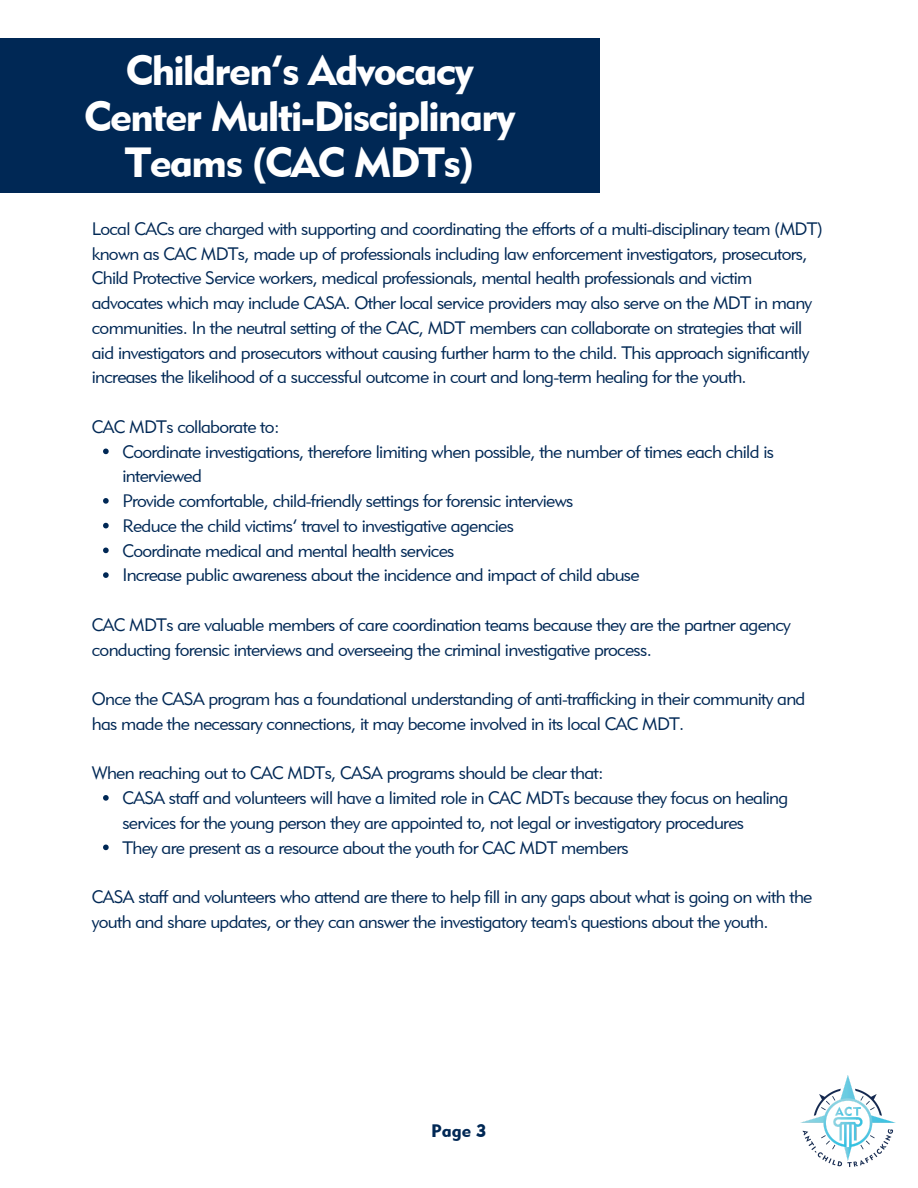
<style>
.page{position:relative;width:918px;height:1188px;background:#fff}
.page>*{position:absolute;margin:0;border:0;box-sizing:border-box;transform-origin:0 0}
.t1{font:42px/46.2px "Geometric 415 BT Black A";letter-spacing:-.035em;color:#fff;text-align:center}
.t2{font:18px/24.8px "Geometric 415 BT Lite A";letter-spacing:-.035em;color:#002855}
.t3{font:18px "Geometric 415 BT Black A";color:#002855}
</style>
<div class="page">
<div style="left:0;top:39px;width:599px;height:154px;background:#002855"></div>
<svg style="left:103px;top:449px;width:6px;height:5px"></svg>
<svg style="left:103px;top:498px;width:6px;height:6px"></svg>
<svg style="left:103px;top:523px;width:6px;height:5px"></svg>
<svg style="left:103px;top:548px;width:6px;height:5px"></svg>
<svg style="left:103px;top:572px;width:6px;height:6px"></svg>
<svg style="left:103px;top:795px;width:6px;height:6px"></svg>
<svg style="left:103px;top:845px;width:6px;height:5px"></svg>
<img style="left:800px;top:1075px;width:96px;height:93px">
<p class="t1" style="left:84px;top:46px;width:433px">Children’s Advocacy<br>Center Multi-Disciplinary<br>Teams (CAC MDTs)</p>
<h1 class="t2" style="left:92px;top:216px;width:732px">Local CACs are charged with supporting and coordinating the efforts of a multi-disciplinary team (MDT) known as CAC MDTs, made up of professionals including law enforcement investigators, prosecutors, Child Protective Service workers, medical professionals, mental health professionals and victim advocates which may include CASA. Other local service providers may also serve on the MDT in many communities. In the neutral setting of the CAC, MDT members can collaborate on strategies that will aid investigators and prosecutors without causing further harm to the child. This approach significantly increases the likelihood of a successful outcome in court and long-term healing for the youth.</h1>
<p class="t2" style="left:92px;top:414px;width:189px">CAC MDTs collaborate to:</p>
<p class="t2" style="left:122px;top:439px;width:653px">Coordinate investigations, therefore limiting when possible, the number of times each child is interviewed</p>
<p class="t2" style="left:122px;top:488px;width:453px">Provide comfortable, child-friendly settings for forensic interviews</p>
<p class="t2" style="left:122px;top:513px;width:393px">Reduce the child victims’ travel to investigative agencies</p>
<p class="t2" style="left:122px;top:538px;width:333px">Coordinate medical and mental health services</p>
<p class="t2" style="left:122px;top:562px;width:519px">Increase public awareness about the incidence and impact of child abuse</p>
<p class="t2" style="left:92px;top:612px;width:701px">CAC MDTs are valuable members of care coordination teams because they are the partner agency conducting forensic interviews and overseeing the criminal investigative process.</p>
<p class="t2" style="left:92px;top:686px;width:715px">Once the CASA program has a foundational understanding of anti-trafficking in their community and has made the necessary connections, it may become involved in its local CAC MDT.</p>
<p class="t2" style="left:92px;top:760px;width:513px">When reaching out to CAC MDTs, CASA programs should be clear that:</p>
<p class="t2" style="left:122px;top:785px;width:668px">CASA staff and volunteers will have a limited role in CAC MDTs because they focus on healing services for the young person they are appointed to, not legal or investigatory procedures</p>
<p class="t2" style="left:122px;top:835px;width:508px">They are present as a resource about the youth for CAC MDT members</p>
<p class="t2" style="left:92px;top:884px;width:722px">CASA staff and volunteers who attend are there to help fill in any gaps about what is going on with the youth and share updates, or they can answer the investigatory team's questions about the youth.</p>
<p class="t3" style="left:431px;top:1120px;width:57px">Page 3</p>
</div>
